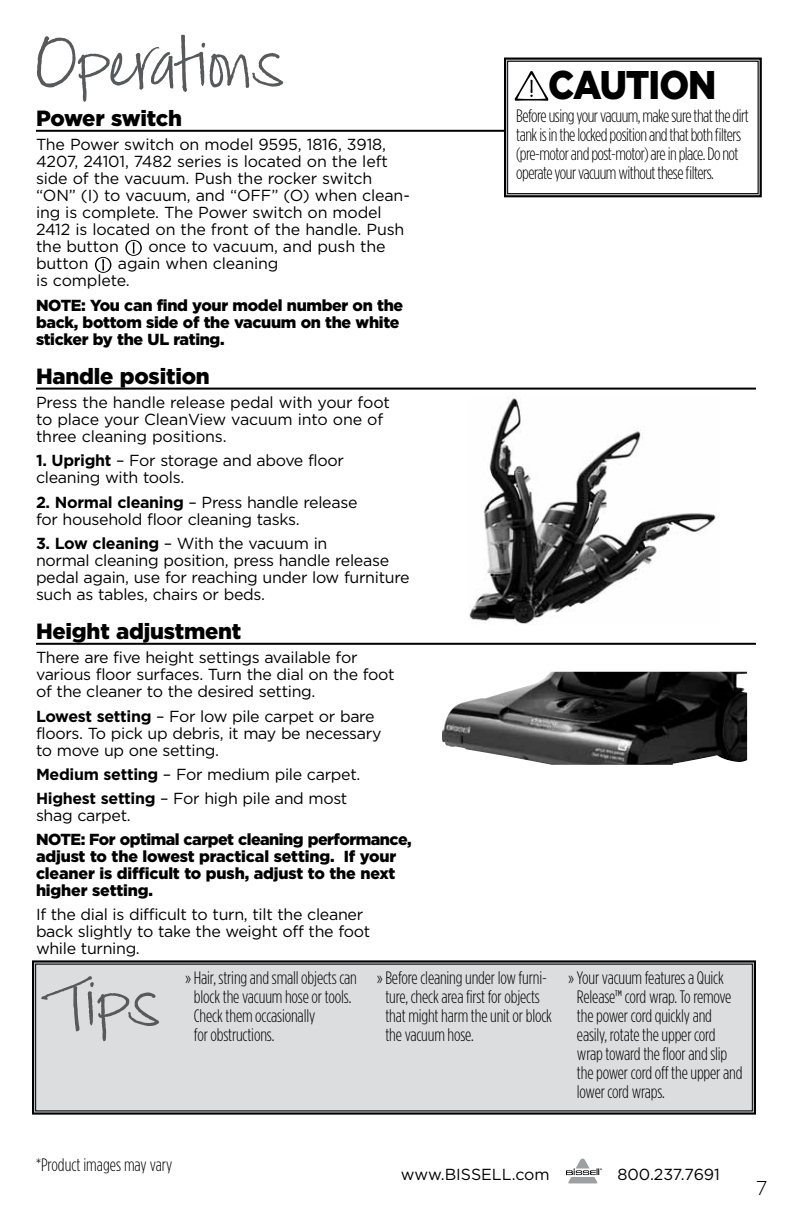
<style>
.page{position:relative;width:792px;height:1224px;background:#fff}
.page>*{position:absolute;margin:0;border:0;box-sizing:border-box;transform-origin:0 0}
.t1{font:72px "Jackie Sue BF";color:#58595b}
.t2{font:900 40px "Gotham";color:#000;scale:.9 1}
.t3{font:900 22px "Gotham";letter-spacing:-.01em;color:#000}
.t4{font:300 20px "Gotham";color:#000}
.t5{font:300 18px/19px "Gotham Condensed";letter-spacing:-.01em;color:#000}
.t6{font:300 18px/19px "Gotham Condensed";letter-spacing:-.03em;color:#000}
.t7{font:16px/17px "Gotham";letter-spacing:-.02em;color:#000}
.t8{font:900 16px/17px "Gotham";letter-spacing:-.02em;color:#000}
.t9{font:16px "Gotham";color:#000}
.s1{font-weight:700}
</style>
<div class="page">
<hr style="left:36px;top:130px;width:720px;height:2px;background:#000">
<hr style="left:36px;top:388px;width:720px;height:2px;background:#000">
<hr style="left:36px;top:643px;width:720px;height:2px;background:#000">
<svg style="left:125px;top:240px;width:17px;height:16px"></svg>
<svg style="left:95px;top:257px;width:16px;height:16px"></svg>
<svg style="left:566px;top:1159px;width:36px;height:24px"></svg>
<svg style="left:503px;top:57px;width:259px;height:141px"></svg>
<img style="left:469px;top:396px;width:248px;height:228px">
<img style="left:442px;top:672px;width:305px;height:93px">
<svg style="left:32px;top:960px;width:724px;height:155px;background:#d0d1d2"></svg>
<h1 class="t1" style="left:36px;top:21px;width:249px">Operations</h1>
<h3 class="t3" style="left:36px;top:106px;width:148px">Power switch</h3>
<p class="t7" style="left:36px;top:136px;width:375px">The Power switch on model 9595, 1816, 3918, 4207, 24101, 7482 series is located on the left side of the vacuum. Push the rocker switch “ON” (I) to vacuum, and “OFF” (O) when clean&shy;ing is complete. The Power switch on model 2412 is located on the front of the handle. Push the button</p>
<p class="t7" style="left:148px;top:238px;width:239px">once to vacuum, and push the</p>
<p class="t7" style="left:36px;top:255px;width:54px">button</p>
<p class="t7" style="left:36px;top:255px;width:244px;text-indent:82px">again when cleaning is complete.</p>
<p class="t8" style="left:36px;top:296px;width:369px">Note: You can find your model number on the back, bottom side of the vacuum on the white sticker by the UL rating.</p>
<h3 class="t3" style="left:36px;top:363px;width:175px">Handle position</h3>
<p class="t7" style="left:36px;top:394px;width:356px">Press the handle release pedal with your foot to place your CleanView vacuum into one of three cleaning positions.</p>
<p class="t7" style="left:36px;top:452px;width:310px"><span class="s1">1. Upright</span> – For storage and above floor cleaning with tools.</p>
<p class="t7" style="left:36px;top:493px;width:323px"><span class="s1">2. Normal cleaning</span> – Press handle release for household floor cleaning tasks.</p>
<p class="t7" style="left:36px;top:534px;width:375px"><span class="s1">3. Low cleaning</span> – With the vacuum in<br>normal cleaning position, press handle release pedal again, use for reaching under low furniture such as tables, chairs or beds.</p>
<h3 class="t3" style="left:36px;top:619px;width:207px">Height adjustment</h3>
<p class="t7" style="left:36px;top:649px;width:360px">There are five height settings available for various floor surfaces. Turn the dial on the foot of the cleaner to the desired setting.</p>
<p class="t7" style="left:36px;top:707px;width:347px"><span class="s1">Lowest setting</span> – For low pile carpet or bare floors. To pick up debris, it may be necessary to move up one setting.</p>
<p class="t7" style="left:36px;top:762px;width:326px;line-height:24.2px"><span class="s1">Medium setting</span> – For medium pile carpet.<br><span class="s1">Highest setting</span> – For high pile and most</p>
<p class="t7" style="left:36px;top:806px;width:96px">shag carpet.</p>
<p class="t8" style="left:36px;top:831px;width:377px">Note: For optimal carpet cleaning performance, adjust to the lowest practical setting. If your cleaner is difficult to push, adjust to the next higher setting.</p>
<p class="t7" style="left:36px;top:906px;width:336px">If the dial is difficult to turn, tilt the cleaner back slightly to take the weight off the foot while turning.</p>
<h2 class="t2" style="left:548px;top:62px;width:155px">CAUTION</h2>
<p class="t6" style="left:516px;top:106px;width:234px">Before using your vacuum, make sure that the dirt tank is in the locked position and that both filters (pre-motor and post-motor) are in place. Do not operate your vacuum without these filters.</p>
<h1 class="t1" style="left:51px;top:960px;width:110px">Tips</h1>
<p class="t5" style="left:194px;top:968px;width:165px;text-indent:-9px">» Hair, string and small objects can block the vacuum hose or tools.<br>Check them occasionally<br>for obstructions.</p>
<p class="t5" style="left:385px;top:968px;width:168px;text-indent:-9px">» Before cleaning under low furni&shy;ture, check area first for objects that might harm the unit or block the vacuum hose.</p>
<p class="t5" style="left:577px;top:969px;width:167px;text-indent:-9px">» Your vacuum features a Quick<br>Release™ cord wrap. To remove the power cord quickly and easily, rotate the upper cord wrap toward the floor and slip the power cord off the upper and lower cord wraps.</p>
<p class="t5" style="left:36px;top:1155px;width:138px">*Product images may vary</p>
<p class="t7" style="left:401px;top:1166px;width:150px">www.bissell.com</p>
<p class="t9" style="left:617px;top:1166px;width:104px">800.237.7691</p>
<p class="t4" style="left:756px;top:1177px;width:13px">7</p>
</div>
